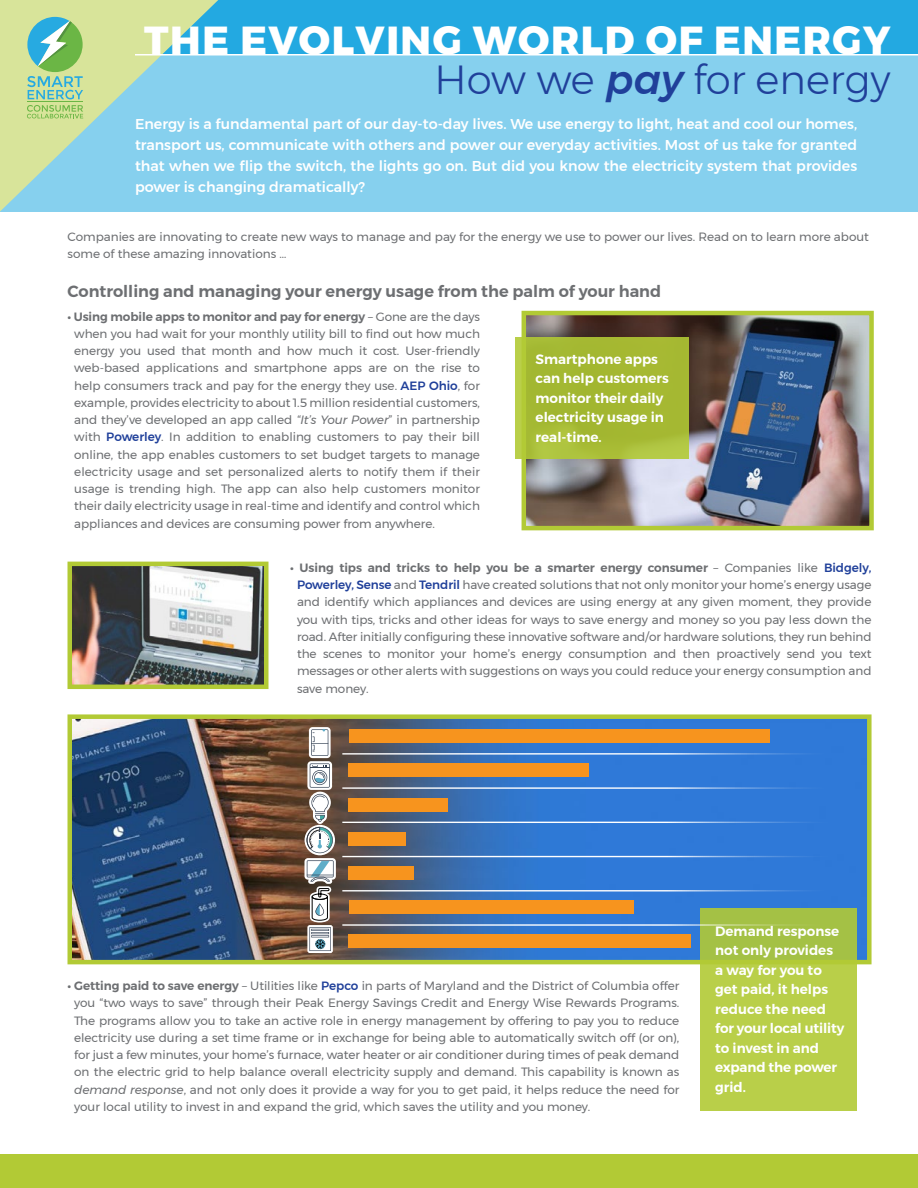
<style>
.page{position:relative;width:918px;height:1188px;background:#fff}
.page>*{position:absolute;margin:0;border:0;box-sizing:border-box;transform-origin:0 0}
.t1{font:300 40.5px "Montserrat";color:#20409a}
.t2{font:800 39px "Montserrat";letter-spacing:.04em;color:#fff}
.subhead{font:600 16.2px "Montserrat";color:#6d6f72}
.t3{font:500 14.25px/21px "Montserrat";color:#fff;text-align:justify}
.callout{font:600 13.5px/19.5px "Montserrat";color:#fff}
.bullets{font:12px/17.2px "Montserrat";color:#6d6f72;text-align:justify}
.subhead-2{font:12px/17.2px "Montserrat";color:#6d6f72}
.s1{font-weight:500;font-style:italic}
.s2{font-weight:600}
.s3{font-weight:500;color:#20409a}
.s4{font-style:italic}
</style>
<div class="page">
<div style="left:0;top:1154px;width:918px;height:34px;background:#b2ca35"></div>
<div style="left:0;top:51px;width:918px;height:161px;background:#86d0ee"></div>
<div style="left:0;top:0;width:918px;height:54px;background:#23a9e1"></div>
<svg style="left:0;top:0;width:218px;height:212px"></svg>
<svg style="left:27px;top:105px;width:56px;height:13px"></svg>
<hr style="left:27px;top:102px;width:55px;height:1px;background:#6bb645">
<svg style="left:27px;top:17px;width:56px;height:82px"></svg>
<hr style="left:135px;top:54px;width:783px;height:2px;background:#fff">
<img style="left:73px;top:567px;width:190px;height:117px">
<div style="left:68px;top:562px;width:200px;height:127px;border:4px solid #b2ca35"></div>
<img style="left:73px;top:719px;width:794px;height:240px">
<div style="left:68px;top:714px;width:804px;height:250px;border:4px solid #b2ca35"></div>
<div style="left:700px;top:908px;width:157px;height:202px;background:linear-gradient(to bottom,#a7c345,#c0d34a)"></div>
<svg style="left:309px;top:727px;width:22px;height:31px"></svg>
<div style="left:307px;top:761px;width:25px;height:29px;background:#fff;border-radius:4px"></div>
<div style="left:307px;top:925px;width:26px;height:28px;background:#f7f7f8;border-radius:2px"></div>
<svg style="left:311px;top:729px;width:17px;height:27px"></svg>
<svg style="left:304px;top:763px;width:32px;height:188px"></svg>
<div style="left:349px;top:730px;width:420px;height:13px;background:#f7941e"></div>
<div style="left:349px;top:764px;width:240px;height:13px;background:#f7941e"></div>
<div style="left:349px;top:798px;width:99px;height:13px;background:#f7941e"></div>
<div style="left:349px;top:832px;width:57px;height:13px;background:#f7941e"></div>
<div style="left:349px;top:866px;width:65px;height:13px;background:#f7941e"></div>
<div style="left:349px;top:901px;width:284px;height:13px;background:#f7941e"></div>
<div style="left:349px;top:935px;width:342px;height:13px;background:#f7941e"></div>
<hr style="left:342px;top:753px;width:491px;height:2px;background:#fff">
<hr style="left:342px;top:787px;width:491px;height:2px;background:#fff">
<hr style="left:342px;top:822px;width:491px;height:1px;background:#fff">
<hr style="left:342px;top:856px;width:491px;height:1px;background:#fff">
<hr style="left:342px;top:890px;width:491px;height:1px;background:#fff">
<hr style="left:342px;top:924px;width:491px;height:2px;background:#fff">
<img style="left:527px;top:316px;width:342px;height:209px">
<div style="left:522px;top:311px;width:352px;height:219px;border:4px solid #b2ca35"></div>
<svg style="left:515px;top:337px;width:173px;height:121px;background:#a6ba34"></svg>
<p class="t2" style="left:144px;top:8px;width:748px">THE EVOLVING WORLD OF ENERGY</p>
<p class="t1" style="left:435px;top:49px;width:457px">How we <span class="s1">pay</span> for energy</p>
<p class="t3" style="left:135px;top:113px;width:724px">Energy is a fundamental part of our day-to-day lives. We use energy to light, heat and cool our homes, transport us, communicate with others and power our everyday activities. Most of us take for granted that when we flip the switch, the lights go on. But did you know the electricity system that provides power is changing dramatically?</p>
<p class="subhead-2" style="left:68px;top:228px;width:803px">Companies are innovating to create new ways to manage and pay for the energy we use to power our lives. Read on to learn more about some of these amazing innovations …</p>
<p class="subhead" style="left:68px;top:278px;width:595px">Controlling and managing your energy usage from the palm of your hand</p>
<p class="bullets" style="left:74px;top:308px;width:407px;text-indent:-7px"><span class="s2">• Using mobile apps to monitor and pay for energy</span> – Gone are the days when you had wait for your monthly utility bill to find out how much energy you used that month and how much it cost. User-friendly web-based applications and smartphone apps are on the rise to help consumers track and pay for the energy they use. <span class="s3">AEP Ohio</span>, for example, provides electricity to about 1.5 million residential customers, and they’ve developed an app called <span class="s4">“It’s Your Power</span>” in partnership with <span class="s3">Powerley</span>. In addition to enabling customers to pay their bill online, the app enables customers to set budget targets to manage electricity usage and set personalized alerts to notify them if their usage is trending high. The app can also help customers monitor their daily electricity usage in real-time and identify and control which appliances and devices are consuming power from anywhere.</p>
<p class="bullets" style="left:297px;top:559px;width:576px;text-indent:-7px"><span class="s2">• Using tips and tricks to help you be a smarter energy consumer</span> – Companies like <span class="s3">Bidgely, Powerley, Sense</span> and <span class="s3">Tendril</span> have created solutions that not only monitor your home’s energy usage and identify which appliances and devices are using energy at any given moment, they provide you with tips, tricks and other ideas for ways to save energy and money so you pay less down the road. After initially configuring these innovative software and/or hardware solutions, they run behind the scenes to monitor your home’s energy consumption and then proactively send you text messages or other alerts with suggestions on ways you could reduce your energy consumption and save money.</p>
<p class="callout" style="left:536px;top:349px;width:135px">Smartphone apps can help customers monitor their daily electricity usage in real-time.</p>
<p class="bullets" style="left:74px;top:977px;width:607px;text-indent:-7px"><span class="s2">• Getting paid to save energy</span> – Utilities like <span class="s3">Pepco</span> in parts of Maryland and the District of Columbia offer you “two ways to save” through their Peak Energy Savings Credit and Energy Wise Rewards Programs.<br>The programs allow you to take an active role in energy management by offering to pay you to reduce electricity use during a set time frame or in exchange for being able to automatically switch off (or on), for just a few minutes, your home’s furnace, water heater or air conditioner during times of peak demand on the electric grid to help balance overall electricity supply and demand. This capability is known as <span class="s4">demand response</span>, and not only does it provide a way for you to get paid, it helps reduce the need for your local utility to invest in and expand the grid, which saves the utility and you money.</p>
<p class="callout" style="left:715px;top:921px;width:131px">Demand response not only provides a way for you to get paid, it helps reduce the need for your local utility to invest in and expand the power grid.</p>
</div>
